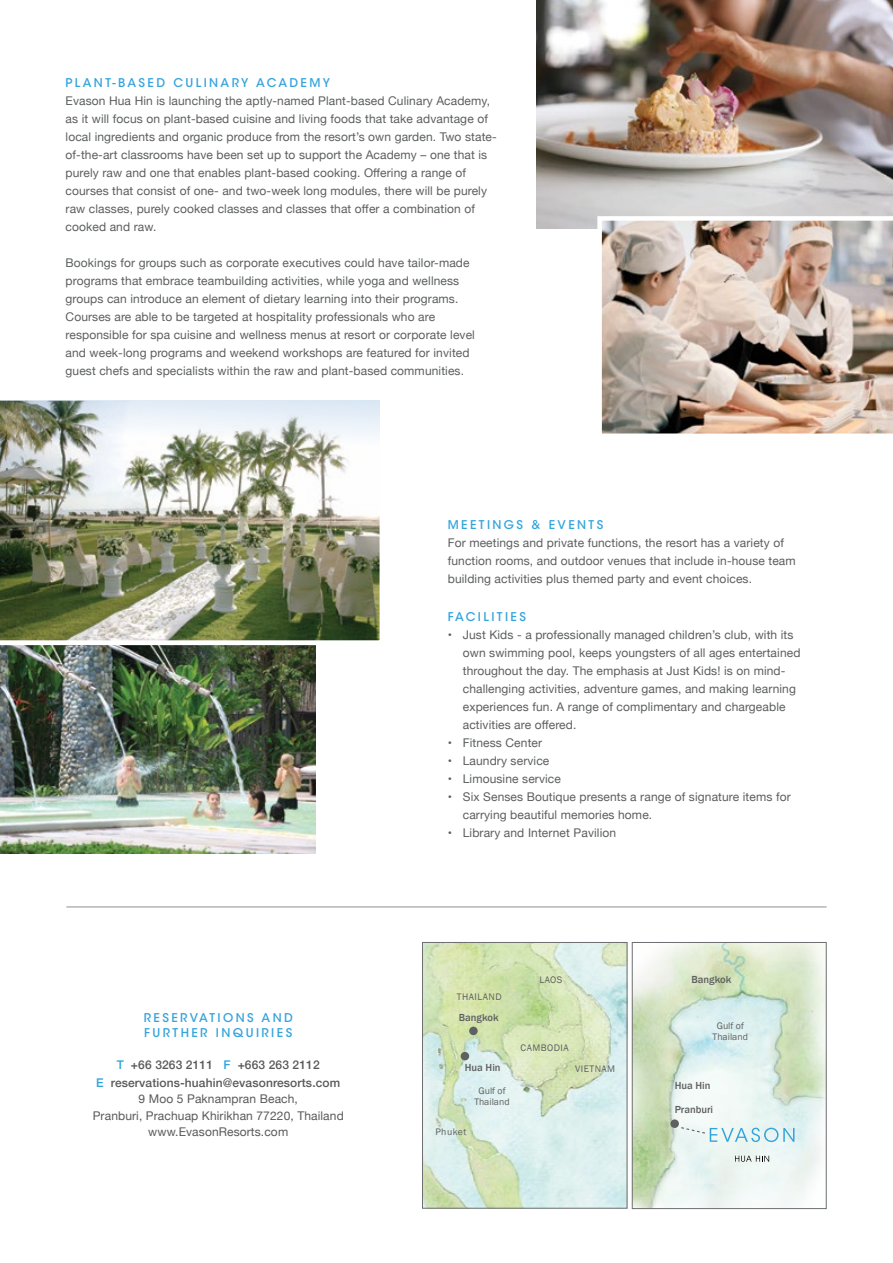
<style>
.page{position:relative;width:893px;height:1263px;background:#fff}
.page>*{position:absolute;margin:0;border:0;box-sizing:border-box;transform-origin:0 0}
.t1{font:12px/18px "Helvetica Neue";letter-spacing:.01em;color:#5c5e5e}
.t2{font:500 12px "ITC Avant Garde Std";letter-spacing:.2em;color:#33a3dc}
.t3{font:12px/16.5px "Helvetica Neue";letter-spacing:.01em;color:#58595b;text-align:center}
.t4{font:500 12px/18px "Helvetica Neue";letter-spacing:.01em;color:#58595b;text-align:center}
.t5{font:500 10.5px "Franklin Gothic";color:#5f6060}
.t6{font:9.75px "Franklin Gothic";letter-spacing:.045em;color:#5f6060}
.t7{font:9.75px/11.7px "Franklin Gothic";color:#5f6060;text-align:center}
.s1{color:#33a3dc}
</style>
<div class="page">
<img style="left:424px;top:944px;width:201px;height:262px">
<div style="left:422px;top:942px;width:205px;height:266px;border:1px solid #6d6e71"></div>
<img style="left:634px;top:944px;width:190px;height:263px">
<div style="left:632px;top:942px;width:194px;height:267px;border:1px solid #6d6e71"></div>
<div style="left:670px;top:1119px;width:9px;height:9px;background:#5f6060;border-radius:50%"></div>
<div style="left:461px;top:1052px;width:8px;height:8px;background:#5f6060;border-radius:50%"></div>
<div style="left:469px;top:1027px;width:9px;height:8px;background:#5f6060;border-radius:50%"></div>
<svg style="left:680px;top:1126px;width:114px;height:16px"></svg>
<svg style="left:735px;top:1156px;width:34px;height:6px"></svg>
<hr style="left:66px;top:906px;width:760px;height:1px;background:#908f8f">
<img style="left:0;top:645px;width:316px;height:209px">
<img style="left:536px;top:0;width:357px;height:229px">
<img style="left:0;top:400px;width:380px;height:241px">
<img style="left:597px;top:216px;width:296px;height:218px">
<img style="left:0;top:401px;width:379px;height:136px">
<p class="t2" style="left:66px;top:75px;width:266px">PLANT-BASED CULINARY ACADEMY</p>
<p class="t1" style="left:66px;top:93px;width:433px">Evason Hua Hin is launching the aptly-named Plant-based Culinary Academy, as it will focus on plant-based cuisine and living foods that take advantage of local ingredients and organic produce from the resort’s own garden. Two state&shy;of-the-art classrooms have been set up to support the Academy – one that is purely raw and one that enables plant-based cooking. Offering a range of courses that consist of one- and two-week long modules, there will be purely raw classes, purely cooked classes and classes that offer a combination of cooked and raw.</p>
<p class="t1" style="left:66px;top:255px;width:411px">Bookings for groups such as corporate executives could have tailor-made programs that embrace teambuilding activities, while yoga and wellness groups can introduce an element of dietary learning into their programs.<br>Courses are able to be targeted at hospitality professionals who are responsible for spa cuisine and wellness menus at resort or corporate level and week-long programs and weekend workshops are featured for invited guest chefs and specialists within the raw and plant-based communities.</p>
<p class="t2" style="left:448px;top:518px;width:157px">MEETINGS &amp; EVENTS</p>
<p class="t1" style="left:448px;top:535px;width:349px">For meetings and private functions, the resort has a variety of function rooms, and outdoor venues that include in-house team building activities plus themed party and event choices.</p>
<p class="t2" style="left:448px;top:609px;width:80px">FACILITIES</p>
<p class="t1" style="left:463px;top:626px;width:339px;text-indent:-15px">• Just Kids - a professionally managed children’s club, with its own swimming pool, keeps youngsters of all ages entertained throughout the day. The emphasis at Just Kids! is on mind&shy;challenging activities, adventure games, and making learning experiences fun. A range of complimentary and chargeable activities are offered.</p>
<p class="t1" style="left:448px;top:734px;width:96px">• Fitness Center</p>
<p class="t1" style="left:448px;top:752px;width:103px">• Laundry service</p>
<p class="t1" style="left:448px;top:770px;width:115px">• Limousine service</p>
<p class="t1" style="left:463px;top:788px;width:329px;text-indent:-15px">• Six Senses Boutique presents a range of signature items for carrying beautiful memories home.</p>
<p class="t1" style="left:448px;top:824px;width:170px">• Library and Internet Pavilion</p>
<p class="t2" style="left:144px;top:1010px;width:20px">RESERVATIONS</p>
<p class="t2" style="left:262px;top:1010px;width:33px">AND</p>
<p class="t2" style="left:144px;top:1025px;width:19px">FURTHER</p>
<p class="t2" style="left:216px;top:1025px;width:16px">INQUIRIES</p>
<p class="t4" style="left:96px;top:1054px;width:245px"><span class="s1">T</span> +66 3263 2111 <span class="s1">F</span> +663 263 2112<br><span class="s1">E</span> reservations-huahin@evasonresorts.com</p>
<p class="t3" style="left:93px;top:1091px;width:253px">9 Moo 5 Paknampran Beach,<br>Pranburi, Prachuap Khirikhan 77220, Thailand www.EvasonResorts.com</p>
<p class="t6" style="left:457px;top:990px;width:46px">THAILAND</p>
<p class="t5" style="left:459px;top:1010px;width:41px">Bangkok</p>
<p class="t5" style="left:465px;top:1061px;width:37px">Hua Hin</p>
<p class="t7" style="left:474px;top:1084px;width:37px">Gulf of<br>Thailand</p>
<p class="t6" style="left:435px;top:1125px;width:33px">Phuket</p>
<p class="t6" style="left:539px;top:973px;width:24px">LAOS</p>
<p class="t6" style="left:521px;top:1042px;width:50px">CAMBODIA</p>
<p class="t6" style="left:575px;top:1063px;width:42px">VIETNAM</p>
<p class="t5" style="left:691px;top:973px;width:41px">Bangkok</p>
<p class="t7" style="left:713px;top:1020px;width:37px">Gulf of<br>Thailand</p>
<p class="t5" style="left:675px;top:1079px;width:37px">Hua Hin</p>
<p class="t5" style="left:675px;top:1103px;width:40px">Pranburi</p>
</div>
